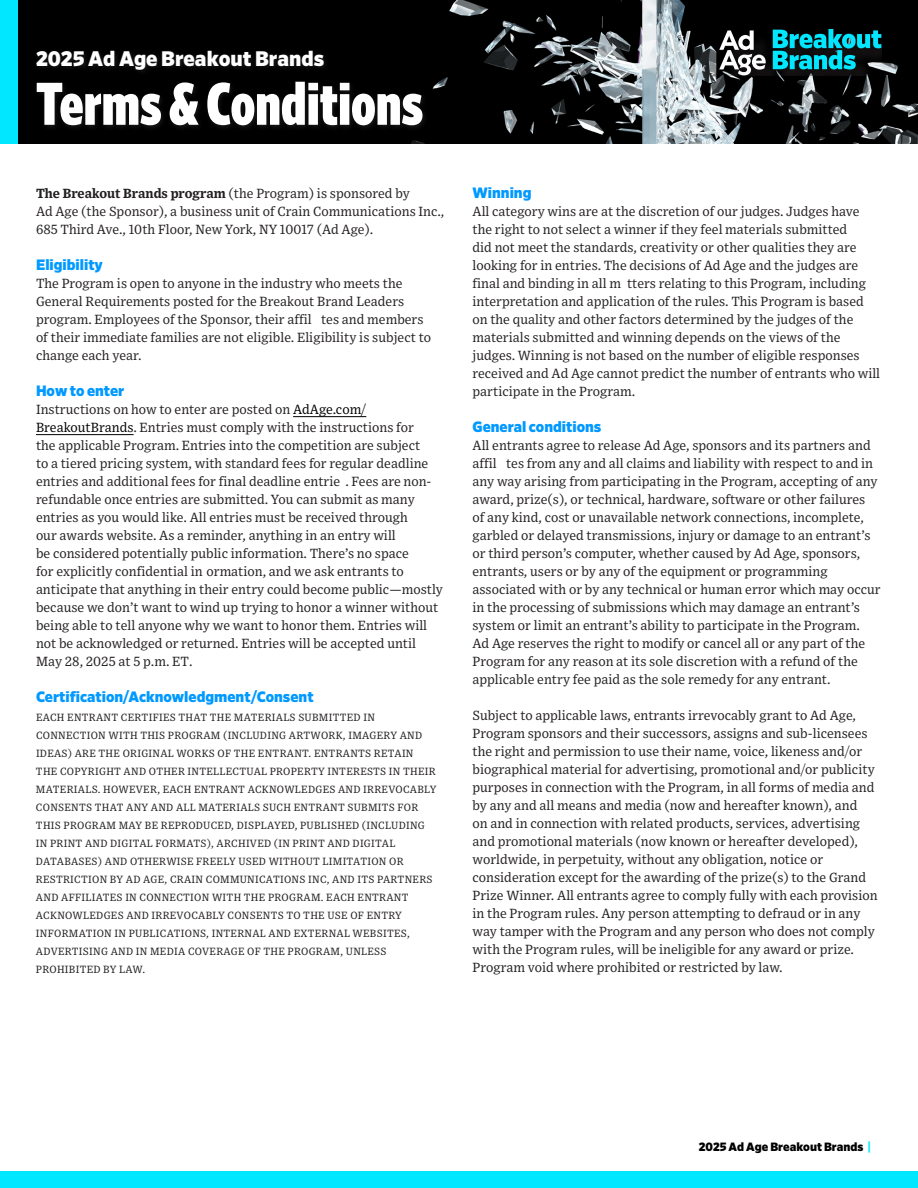
<style>
.page{position:relative;width:918px;height:1188px;background:#fff}
.page>*{position:absolute;margin:0;border:0;box-sizing:border-box;transform-origin:0 0}
.t1{font:900 condensed 60px "Retina";color:#fff}
.t2{font:900 21px "Retina";color:#fff}
.t3{font:900 15px "Retina";color:#09f}
.t4{font:13.35px/18px "Exchange";color:#231f20}
.t5{font:900 12px "Retina";color:#000}
.t6{font:10.5px/18px "Exchange";letter-spacing:.025em;color:#231f20}
.s1{font-weight:700}
.s2{color:#000}
.s3{color:#00e7ff}
</style>
<div class="page">
<img style="left:18px;top:0;width:900px;height:144px">
<div style="left:0;top:0;width:18px;height:144px;background:#00e7ff"></div>
<div style="left:0;top:1172px;width:918px;height:16px;background:#00e7ff"></div>
<div style="left:718px;top:28px;width:165px;height:49px;background:#231f20;opacity:.3"></div>
<div style="left:723px;top:32px;width:159px;height:43px;background:#231f20;opacity:.75"></div>
<svg style="left:719px;top:30px;width:47px;height:45px"></svg>
<svg style="left:773px;top:29px;width:108px;height:40px;background:#097681"></svg>
<div style="left:34px;top:48px;width:395px;height:84px;background:#231f20;opacity:.75"></div>
<hr style="left:293px;top:416px;width:73px;height:1px;background:#000">
<hr style="left:36px;top:434px;width:98px;height:1px;background:#000">
<h2 class="t2" style="left:36px;top:44px;width:290px">2025 Ad Age Breakout Brands</h2>
<h1 class="t1" style="left:36px;top:65px;width:388px">Terms &amp; Conditions</h1>
<p class="t4" style="left:36px;top:184px;width:410px"><span class="s1">The Breakout Brands program</span> (the Program) is sponsored by<br>Ad Age (the Sponsor), a business unit of Crain Communications Inc.,<br>685 Third Ave., 10th Floor, New York, NY 10017 (Ad Age).</p>
<p class="t3" style="left:36px;top:254px;width:68px">Eligibility</p>
<p class="t4" style="left:36px;top:274px;width:397px">The Program is open to anyone in the industry who meets the General Requirements posted for the Breakout Brand Leaders program. Employees of the Sponsor, their affil tes and members of their immediate families are not eligible. Eligibility is subject to change each year.</p>
<p class="t3" style="left:36px;top:380px;width:90px">How to enter</p>
<p class="t4" style="left:36px;top:400px;width:409px">Instructions on how to enter are posted on <span class="s2">AdAge.com/ BreakoutBrands</span>. Entries must comply with the instructions for<br>the applicable Program. Entries into the competition are subject<br>to a tiered pricing system, with standard fees for regular deadline entries and additional fees for final deadline entrie . Fees are non&shy;refundable once entries are submitted. You can submit as many entries as you would like. All entries must be received through<br>our awards website. As a reminder, anything in an entry will<br>be considered potentially public information. There’s no space<br>for explicitly confidential in ormation, and we ask entrants to anticipate that anything in their entry could become public—mostly because we don’t want to wind up trying to honor a winner without being able to tell anyone why we want to honor them. Entries will not be acknowledged or returned. Entries will be accepted until May 28, 2025 at 5 p.m. ET.</p>
<p class="t3" style="left:36px;top:686px;width:279px">Certification/Acknowledgment/Consent</p>
<p class="t6" style="left:36px;top:708px;width:402px">EACH ENTRANT CERTIFIES THAT THE MATERIALS SUBMITTED IN CONNECTION WITH THIS PROGRAM (INCLUDING ARTWORK, IMAGERY AND IDEAS) ARE THE ORIGINAL WORKS OF THE ENTRANT. ENTRANTS RETAIN THE COPYRIGHT AND OTHER INTELLECTUAL PROPERTY INTERESTS IN THEIR MATERIALS. HOWEVER, EACH ENTRANT ACKNOWLEDGES AND IRREVOCABLY CONSENTS THAT ANY AND ALL MATERIALS SUCH ENTRANT SUBMITS FOR THIS PROGRAM MAY BE REPRODUCED, DISPLAYED, PUBLISHED (INCLUDING IN PRINT AND DIGITAL FORMATS), ARCHIVED (IN PRINT AND DIGITAL DATABASES) AND OTHERWISE FREELY USED WITHOUT LIMITATION OR RESTRICTION BY AD AGE, CRAIN COMMUNICATIONS INC, AND ITS PARTNERS AND AFFILIATES IN CONNECTION WITH THE PROGRAM. EACH ENTRANT ACKNOWLEDGES AND IRREVOCABLY CONSENTS TO THE USE OF ENTRY INFORMATION IN PUBLICATIONS, INTERNAL AND EXTERNAL WEBSITES, ADVERTISING AND IN MEDIA COVERAGE OF THE PROGRAM, UNLESS PROHIBITED BY LAW.</p>
<p class="t3" style="left:472px;top:182px;width:61px">Winning</p>
<p class="t4" style="left:472px;top:202px;width:409px">All category wins are at the discretion of our judges. Judges have the right to not select a winner if they feel materials submitted<br>did not meet the standards, creativity or other qualities they are looking for in entries. The decisions of Ad Age and the judges are final and binding in all m tters relating to this Program, including interpretation and application of the rules. This Program is based on the quality and other factors determined by the judges of the materials submitted and winning depends on the views of the judges. Winning is not based on the number of eligible responses received and Ad Age cannot predict the number of entrants who will participate in the Program.</p>
<p class="t3" style="left:472px;top:416px;width:130px">General conditions</p>
<p class="t4" style="left:472px;top:436px;width:410px">All entrants agree to release Ad Age, sponsors and its partners and affil tes from any and all claims and liability with respect to and in any way arising from participating in the Program, accepting of any award, prize(s), or technical, hardware, software or other failures<br>of any kind, cost or unavailable network connections, incomplete, garbled or delayed transmissions, injury or damage to an entrant’s or third person’s computer, whether caused by Ad Age, sponsors, entrants, users or by any of the equipment or programming associated with or by any technical or human error which may occur in the processing of submissions which may damage an entrant’s system or limit an entrant’s ability to participate in the Program.<br>Ad Age reserves the right to modify or cancel all or any part of the Program for any reason at its sole discretion with a refund of the applicable entry fee paid as the sole remedy for any entrant.</p>
<p class="t4" style="left:472px;top:706px;width:407px">Subject to applicable laws, entrants irrevocably grant to Ad Age, Program sponsors and their successors, assigns and sub-licensees the right and permission to use their name, voice, likeness and/or biographical material for advertising, promotional and/or publicity purposes in connection with the Program, in all forms of media and by any and all means and media (now and hereafter known), and<br>on and in connection with related products, services, advertising and promotional materials (now known or hereafter developed), worldwide, in perpetuity, without any obligation, notice or consideration except for the awarding of the prize(s) to the Grand Prize Winner. All entrants agree to comply fully with each provision in the Program rules. Any person attempting to defraud or in any way tamper with the Program and any person who does not comply with the Program rules, will be ineligible for any award or prize.<br>Program void where prohibited or restricted by law.</p>
<p class="t5" style="left:699px;top:1139px;width:174px">2025 Ad Age Breakout Brands <span class="s3">|</span></p>
</div>
